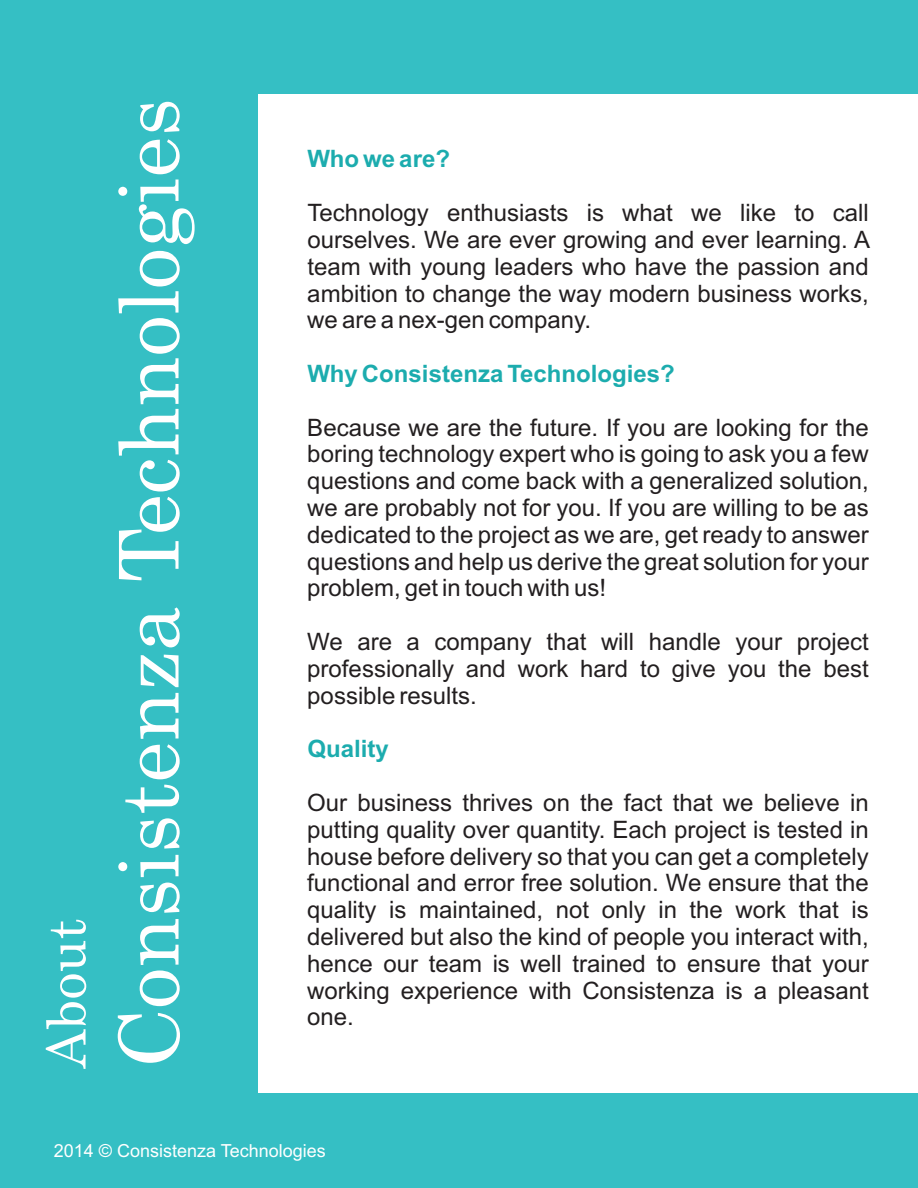
<style>
.page{position:relative;width:918px;height:1188px;background:#35bfc4}
.page>*{position:absolute;margin:0;border:0;box-sizing:border-box;transform-origin:0 0}
.t1{font:82.5px "Century";color:#fff}
.t2{font:54px "Century";color:#fff}
.t3{font:24px/26.8px "Arial";color:#231f20;text-align:justify}
.t4{font:700 24px "Arial";color:#1cacae}
.t5{font:18px "Arial";color:#fff}
</style>
<div class="page">
<div style="left:258px;top:95px;width:660px;height:998px;background:#fff"></div>
<h2 class="t2" style="left:46px;top:1069px;width:152px;rotate:-90deg">About</h2>
<h1 class="t1" style="left:117px;top:1069px;width:972px;rotate:-90deg">Consistenza Technologies</h1>
<p class="t4" style="left:307px;top:150px;width:144px">Who we are?</p>
<p class="t3" style="left:307px;top:201px;width:564px">Technology enthusiasts is what we like to call ourselves. We are ever growing and ever learning. A team with young leaders who have the passion and ambition to change the way modern business works, we are a nex-gen company.</p>
<p class="t4" style="left:307px;top:365px;width:369px">Why Consistenza Technologies?</p>
<p class="t3" style="left:307px;top:416px;width:563px">Because we are the future. If you are looking for the boring technology expert who is going to ask you a few questions and come back with a generalized solution, we are probably not for you. If you are willing to be as dedicated to the project as we are, get ready to answer questions and help us derive the great solution for your problem, get in touch with us!</p>
<p class="t3" style="left:307px;top:630px;width:563px">We are a company that will handle your project professionally and work hard to give you the best possible results.</p>
<p class="t4" style="left:307px;top:740px;width:83px">Quality</p>
<p class="t3" style="left:307px;top:791px;width:563px">Our business thrives on the fact that we believe in putting quality over quantity. Each project is tested in house before delivery so that you can get a completely functional and error free solution. We ensure that the quality is maintained, not only in the work that is delivered but also the kind of people you interact with, hence our team is well trained to ensure that your working experience with Consistenza is a pleasant one.</p>
<p class="t5" style="left:54px;top:1144px;width:274px">2014 © Consistenza Technologies</p>
</div>
